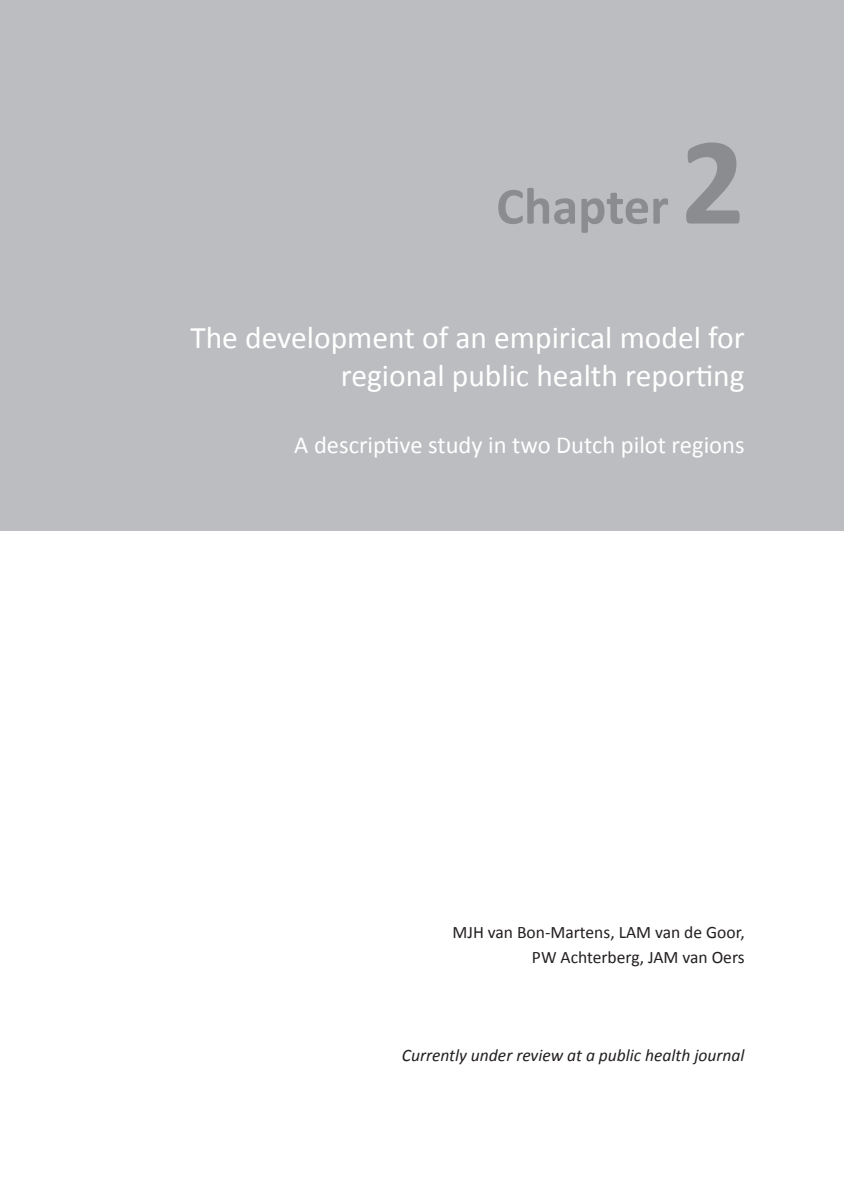
<style>
.page{position:relative;width:844px;height:1191px;background:#fff}
.page>*{position:absolute;margin:0;border:0;box-sizing:border-box;transform-origin:0 0}
.t1{font:700 126px "Calibri";color:#8a8c8f}
.t2{font:700 52.5px "Calibri";color:#8a8c8f}
.t3{font:31.5px/37.8px "Calibri";color:#fff;text-align:right}
.t4{font:24.5px "Calibri";color:#fff}
.t5{font:17.5px/24.5px "Calibri";color:#231f20;text-align:right}
.t6{font:italic 17.5px "Calibri";color:#231f20}
</style>
<div class="page">
<div style="left:0;top:0;width:843px;height:531px;background:#bcbdc0"></div>
<h2 class="t2" style="left:496px;top:173px;width:174px">Chapter</h2>
<h1 class="t1" style="left:680px;top:104px;width:65px">2</h1>
<p class="t3" style="left:190px;top:317px;width:555px">The development of an empirical model for regional public health reporting</p>
<p class="t4" style="left:294px;top:430px;width:452px">A descriptive study in two Dutch pilot regions</p>
<p class="t5" style="left:452px;top:919px;width:293px">MJH van Bon-Martens, LAM van de Goor,<br>PW Achterberg, JAM van Oers</p>
<p class="t6" style="left:402px;top:1044px;width:344px">Currently under review at a public health journal</p>
</div>
